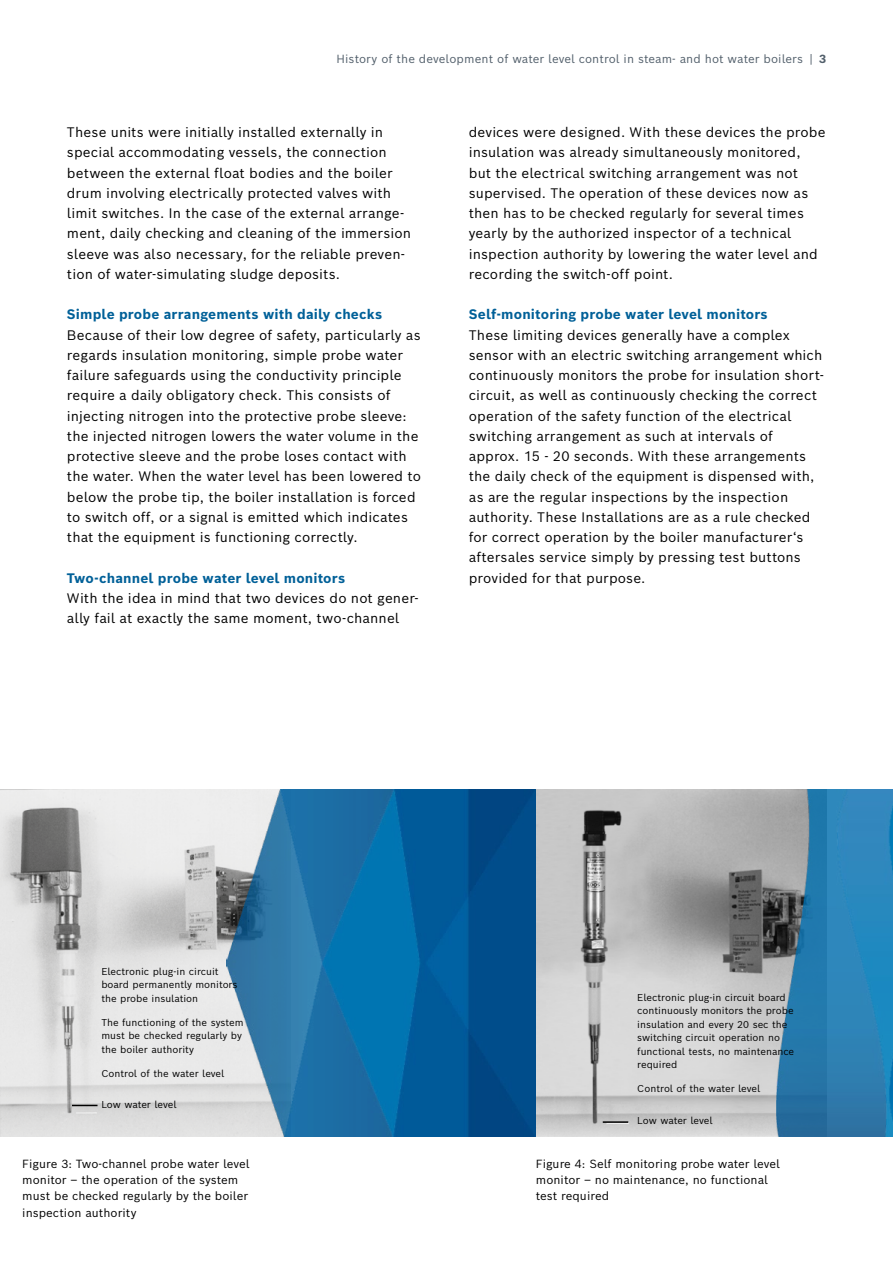
<style>
.page{position:relative;width:893px;height:1263px;background:#fff}
.page>*{position:absolute;margin:0;border:0;box-sizing:border-box;transform-origin:0 0}
.t1{font:13.5px/20.2px "Bosch Sans";letter-spacing:.01em;color:#000}
.t2{font:700 13.5px "Bosch Sans";letter-spacing:.01em;color:#006098}
.t3{font:11.55px/16.4px "Bosch Sans";letter-spacing:.005em;color:#000}
.t4{font:11.55px "Bosch Sans";letter-spacing:.01em;color:#525f6b}
.t5{font:9.75px/13.5px "Bosch Sans";color:#000}
.s1{font-weight:700}
</style>
<div class="page">
<img style="left:0;top:789px;width:226px;height:348px">
<img style="left:226px;top:789px;width:551px;height:348px">
<hr style="left:603px;top:1121px;width:25px;height:2px;background:#000">
<svg style="left:72px;top:1105px;width:26px;height:1px"></svg>
<img style="left:777px;top:789px;width:116px;height:348px">
<p class="t4" style="left:337px;top:51px;width:491px">History of the development of water level control in steam- and hot water boilers | <span class="s1">3</span></p>
<p class="t1" style="left:67px;top:122px;width:346px">These units were initially installed externally in special accommodating vessels, the connection between the external float bodies and the boiler drum involving electrically protected valves with limit switches. In the case of the external arrange&shy;ment, daily checking and cleaning of the immersion sleeve was also necessary, for the reliable preven&shy;tion of water-simulating sludge deposits.</p>
<p class="t2" style="left:67px;top:305px;width:317px">Simple probe arrangements with daily checks</p>
<p class="t1" style="left:67px;top:324px;width:356px">Because of their low degree of safety, particularly as regards insulation monitoring, simple probe water failure safeguards using the conductivity principle require a daily obligatory check. This consists of injecting nitrogen into the protective probe sleeve: the injected nitrogen lowers the water volume in the protective sleeve and the probe loses contact with the water. When the water level has been lowered to below the probe tip, the boiler installation is forced to switch off, or a signal is emitted which indicates that the equipment is functioning correctly.</p>
<p class="t2" style="left:67px;top:569px;width:280px">Two-channel probe water level monitors</p>
<p class="t1" style="left:67px;top:587px;width:353px">With the idea in mind that two devices do not gener&shy;ally fail at exactly the same moment, two-channel</p>
<p class="t1" style="left:469px;top:122px;width:358px">devices were designed. With these devices the probe insulation was already simultaneously monitored, but the electrical switching arrangement was not supervised. The operation of these devices now as then has to be checked regularly for several times yearly by the authorized inspector of a technical inspection authority by lowering the water level and recording the switch-off point.</p>
<p class="t2" style="left:469px;top:305px;width:300px">Self-monitoring probe water level monitors</p>
<p class="t1" style="left:469px;top:324px;width:356px">These limiting devices generally have a complex sensor with an electric switching arrangement which continuously monitors the probe for insulation short&shy;circuit, as well as continuously checking the correct operation of the safety function of the electrical switching arrangement as such at intervals of approx. 15 - 20 seconds. With these arrangements the daily check of the equipment is dispensed with, as are the regular inspections by the inspection authority. These Installations are as a rule checked for correct operation by the boiler manufacturer‘s aftersales service simply by pressing test buttons provided for that purpose.</p>
<p class="t5" style="left:101px;top:964px;width:138px">Electronic plug-in circuit board permanently monitors the probe insulation</p>
<p class="t5" style="left:101px;top:1015px;width:144px">The functioning of the system must be checked regularly by the boiler authority</p>
<p class="t5" style="left:101px;top:1066px;width:124px">Control of the water level</p>
<p class="t5" style="left:101px;top:1098px;width:77px">Low water level</p>
<p class="t3" style="left:22px;top:1155px;width:229px">Figure 3: Two-channel probe water level monitor – the operation of the system must be checked regularly by the boiler inspection authority</p>
<p class="t5" style="left:637px;top:990px;width:158px">Electronic plug-in circuit board continuously monitors the probe insulation and every 20 sec the switching circuit operation no functional tests, no maintenance required</p>
<p class="t5" style="left:637px;top:1081px;width:124px">Control of the water level</p>
<p class="t5" style="left:637px;top:1113px;width:77px">Low water level</p>
<p class="t3" style="left:536px;top:1155px;width:246px">Figure 4: Self monitoring probe water level monitor – no maintenance, no functional test required</p>
</div>
